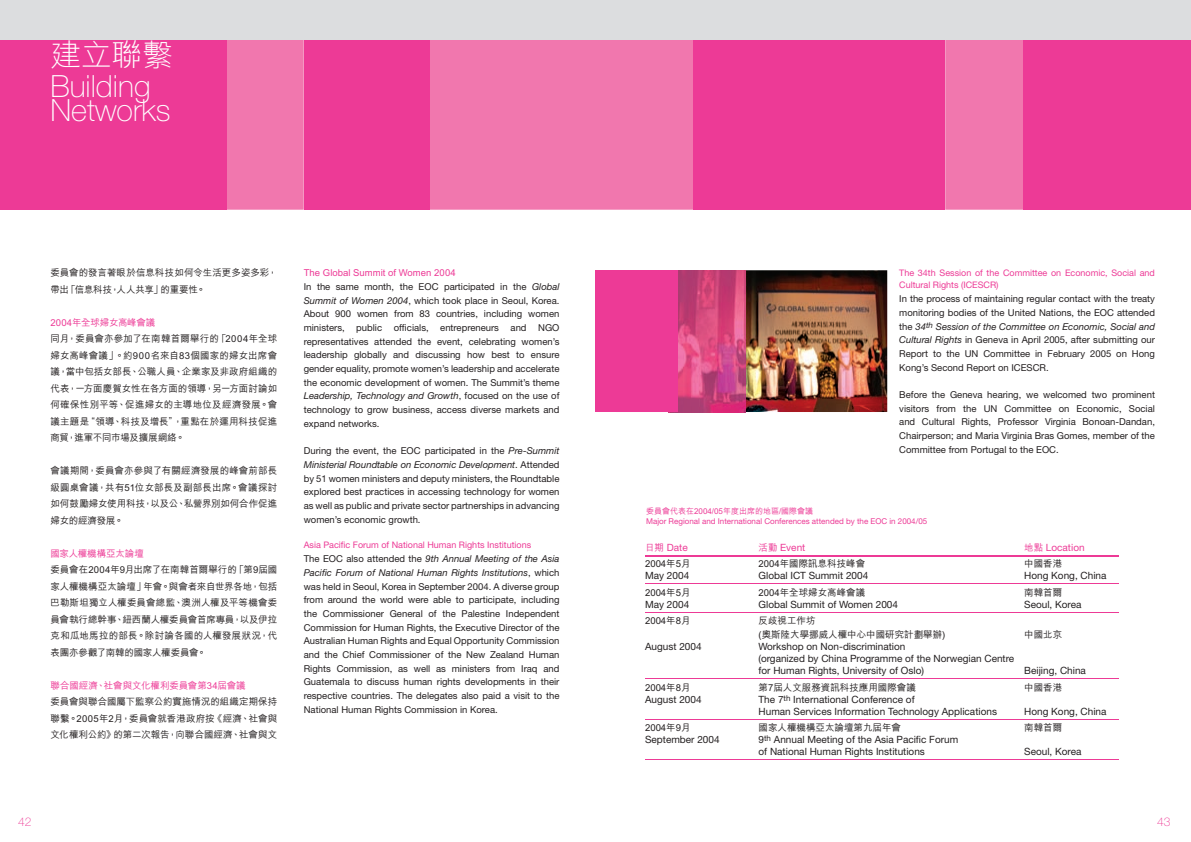
<style>
.page{position:relative;width:1191px;height:842px;background:#fff}
.page>*{position:absolute;margin:0;border:0;box-sizing:border-box;transform-origin:0 0}
.t1{font:100 30.6px/24.5px "Helvetica Neue";color:#fff}
.t2{font:300 30.6px "M Hei";color:#fff}
.t3{font:100 12px "Helvetica Neue";color:#ed3a96}
.t4{font:10px/12px "Helvetica Neue";color:#231f20}
.t5{font:10px "Helvetica Neue";color:#ed3a96}
.t6{font:9.5px/13.7px "Helvetica Neue";color:#231f20;text-align:justify}
.t7{font:500 9.5px/16.5px "M Hei";color:#231f20;text-align:justify}
.t8{font:500 9.5px "M Hei";color:#ed3a96}
.t9{font:9px/12px "Helvetica Neue";color:#ed3a96}
.t10{font:8px "Helvetica Neue";color:#ed3a96}
.t11{font:500 8px "M Hei";color:#ed3a96}
.s1{font-style:italic}
.s2{font-family:"M Hei";font-weight:500;font-size:9.5px}
</style>
<div class="page">
<div style="left:0;top:40px;width:227px;height:170px;background:#ed3a96"></div>
<div style="left:227px;top:40px;width:796px;height:170px;background:#f177ae"></div>
<div style="left:304px;top:40px;width:125px;height:170px;background:#ed3a96"></div>
<div style="left:693px;top:40px;width:252px;height:170px;background:#ed3a96"></div>
<div style="left:1023px;top:40px;width:168px;height:170px;background:#ed3a96"></div>
<hr style="left:645px;top:555px;width:473px;height:1px;background:#ed3a96">
<hr style="left:645px;top:584px;width:473px;height:1px;background:#ed3a96">
<hr style="left:645px;top:612px;width:473px;height:1px;background:#ed3a96">
<hr style="left:645px;top:679px;width:473px;height:1px;background:#ed3a96">
<hr style="left:645px;top:719px;width:473px;height:1px;background:#ed3a96">
<hr style="left:645px;top:760px;width:473px;height:1px;background:#ed3a96">
<img style="left:746px;top:270px;width:141px;height:142px">
<img style="left:677px;top:270px;width:69px;height:142px">
<div style="left:595px;top:270px;width:82px;height:142px;background:#ed3a96"></div>
<div style="left:0;top:0;width:1191px;height:40px;background:#dcdddf"></div>
<h1 class="t2" style="left:50px;top:39px;width:124px">建立聯繫</h1>
<h1 class="t1" style="left:50px;top:73px;width:122px">Building<br>Networks</h1>
<p class="t7" style="left:50px;top:265px;width:228px">委員會的發言著眼於信息科技如何令生活更多姿多彩，帶出「信息科技，人人共享」的重要性。</p>
<p class="t8" style="left:50px;top:317px;width:106px">2004年全球婦女高峰會議</p>
<p class="t7" style="left:50px;top:331px;width:228px">同月，委員會亦參加了在南韓首爾舉行的「2004年全球婦女高峰會議」。約900名來自83個國家的婦女出席會議，當中包括女部長、公職人員、企業家及非政府組織的代表，一方面慶賀女性在各方面的領導，另一方面討論如何確保性別平等、促進婦女的主導地位及經濟發展。會議主題是“領導、科技及增長”，重點在於運用科技促進商貿，進軍不同巿場及擴展網絡。</p>
<p class="t7" style="left:50px;top:463px;width:228px">會議期間，委員會亦參與了有關經濟發展的峰會前部長級圓桌會議，共有51位女部長及副部長出席。會議探討如何鼓勵婦女使用科技，以及公、私營界別如何合作促進婦女的經濟發展。</p>
<p class="t8" style="left:50px;top:548px;width:95px">國家人權機構亞太論壇</p>
<p class="t7" style="left:50px;top:562px;width:228px">委員會在2004年9月出席了在南韓首爾舉行的「第9屆國家人權機構亞太論壇」年會。與會者來自世界各地，包括巴勒斯坦獨立人權委員會總監、澳洲人權及平等機會委員會執行總幹事、紐西蘭人權委員會首席專員，以及伊拉克和瓜地馬拉的部長。除討論各國的人權發展狀況，代表團亦參觀了南韓的國家人權委員會。</p>
<p class="t8" style="left:50px;top:680px;width:197px">聯合國經濟、社會與文化權利委員會第34屆會議</p>
<p class="t7" style="left:50px;top:694px;width:228px">委員會與聯合國屬下監察公約實施情況的組織定期保持聯繫。2005年2月，委員會就香港政府按《經濟、社會與文化權利公約》的第二次報告，向聯合國經濟、社會與文</p>
<p class="t8" style="left:304px;top:268px;width:154px">The Global Summit of Women 2004</p>
<p class="t6" style="left:304px;top:279px;width:257px">In the same month, the EOC participated in the <span class="s1">Global Summit of Women 2004</span>, which took place in Seoul, Korea.<br>About 900 women from 83 countries, including women ministers, public officials, entrepreneurs and NGO representatives attended the event, celebrating women’s leadership globally and discussing how best to ensure gender equality, promote women’s leadership and accelerate the economic development of women. The Summit’s theme <span class="s1">Leadership, Technology and Growth</span>, focused on the use of technology to grow business, access diverse markets and expand networks.</p>
<p class="t6" style="left:304px;top:444px;width:257px">During the event, the EOC participated in the <span class="s1">Pre-Summit Ministerial Roundtable on Economic Development</span>. Attended by 51 women ministers and deputy ministers, the Roundtable explored best practices in accessing technology for women as well as public and private sector partnerships in advancing women’s economic growth.</p>
<p class="t9" style="left:304px;top:539px;width:229px">Asia Pacific Forum of National Human Rights Institutions</p>
<p class="t6" style="left:304px;top:552px;width:257px">The EOC also attended the <span class="s1">9th Annual Meeting of the Asia Pacific Forum of National Human Rights Institutions</span>, which was held in Seoul, Korea in September 2004. A diverse group from around the world were able to participate, including the Commissioner General of the Palestine Independent Commission for Human Rights, the Executive Director of the Australian Human Rights and Equal Opportunity Commission and the Chief Commissioner of the New Zealand Human Rights Commission, as well as ministers from Iraq and Guatemala to discuss human rights developments in their respective countries. The delegates also paid a visit to the National Human Rights Commission in Korea.</p>
<p class="t9" style="left:899px;top:267px;width:257px">The 34th Session of the Committee on Economic, Social and<br>Cultural Rights (ICESCR)</p>
<p class="t6" style="left:899px;top:292px;width:257px">In the process of maintaining regular contact with the treaty monitoring bodies of the United Nations, the EOC attended the <span class="s1">34</span><sup>th</sup> <span class="s1">Session of the Committee on Economic, Social and Cultural Rights</span> in Geneva in April 2005, after submitting our Report to the UN Committee in February 2005 on Hong Kong’s Second Report on ICESCR.</p>
<p class="t6" style="left:899px;top:388px;width:257px">Before the Geneva hearing, we welcomed two prominent visitors from the UN Committee on Economic, Social and Cultural Rights, Professor Virginia Bonoan-Dandan, Chairperson; and Maria Virginia Bras Gomes, member of the Committee from Portugal to the EOC.</p>
<p class="t11" style="left:646px;top:507px;width:169px">委員會代表在2004/05年度出席的地區/國際會議</p>
<p class="t10" style="left:646px;top:516px;width:283px">Major Regional and International Conferences attended by the EOC in 2004/05</p>
<p class="t5" style="left:645px;top:541px;width:44px"><span class="s2">日期</span> Date</p>
<p class="t5" style="left:758px;top:541px;width:48px"><span class="s2">活動</span> Event</p>
<p class="t5" style="left:1024px;top:541px;width:62px"><span class="s2">地點</span> Location</p>
<p class="t7" style="left:645px;top:556px;width:47px">2004年5月</p>
<p class="t7" style="left:758px;top:556px;width:108px">2004年國際訊息科技峰會</p>
<p class="t7" style="left:1024px;top:556px;width:39px">中國香港</p>
<p class="t4" style="left:645px;top:570px;width:46px">May 2004</p>
<p class="t4" style="left:758px;top:570px;width:111px">Global ICT Summit 2004</p>
<p class="t4" style="left:1024px;top:570px;width:84px">Hong Kong, China</p>
<p class="t7" style="left:645px;top:584px;width:47px">2004年5月</p>
<p class="t7" style="left:758px;top:584px;width:108px">2004年全球婦女高峰會議</p>
<p class="t7" style="left:1024px;top:584px;width:39px">南韓首爾</p>
<p class="t4" style="left:645px;top:598px;width:46px">May 2004</p>
<p class="t4" style="left:758px;top:598px;width:141px">Global Summit of Women 2004</p>
<p class="t4" style="left:1024px;top:598px;width:59px">Seoul, Korea</p>
<p class="t7" style="left:645px;top:613px;width:47px">2004年8月</p>
<p class="t7" style="left:758px;top:614px;width:188px;line-height:14px">反歧視工作坊<br>(奧斯陸大學挪威人權中心中國研究計劃舉辦)</p>
<p class="t7" style="left:1024px;top:627px;width:39px">中國北京</p>
<p class="t4" style="left:645px;top:641px;width:58px">August 2004</p>
<p class="t4" style="left:758px;top:641px;width:257px">Workshop on Non-discrimination<br>(organized by China Programme of the Norwegian Centre for Human Rights, University of Oslo)</p>
<p class="t4" style="left:1024px;top:665px;width:63px">Beijing, China</p>
<p class="t7" style="left:645px;top:679px;width:47px">2004年8月</p>
<p class="t7" style="left:758px;top:679px;width:159px">第7屆人文服務資訊科技應用國際會議</p>
<p class="t7" style="left:1024px;top:679px;width:39px">中國香港</p>
<p class="t4" style="left:645px;top:693px;width:58px">August 2004</p>
<p class="t4" style="left:758px;top:693px;width:240px">The 7<sup>th</sup> International Conference of<br>Human Services Information Technology Applications</p>
<p class="t4" style="left:1024px;top:705px;width:84px">Hong Kong, China</p>
<p class="t7" style="left:645px;top:720px;width:47px">2004年9月</p>
<p class="t7" style="left:758px;top:720px;width:144px">國家人權機構亞太論壇第九屆年會</p>
<p class="t7" style="left:1024px;top:720px;width:39px">南韓首爾</p>
<p class="t4" style="left:645px;top:734px;width:76px">September 2004</p>
<p class="t4" style="left:758px;top:734px;width:201px">9<sup>th</sup> Annual Meeting of the Asia Pacific Forum of National Human Rights Institutions</p>
<p class="t4" style="left:1024px;top:746px;width:59px">Seoul, Korea</p>
<p class="t3" style="left:18px;top:815px;width:15px">42</p>
<p class="t3" style="left:1157px;top:815px;width:15px">43</p>
</div>
